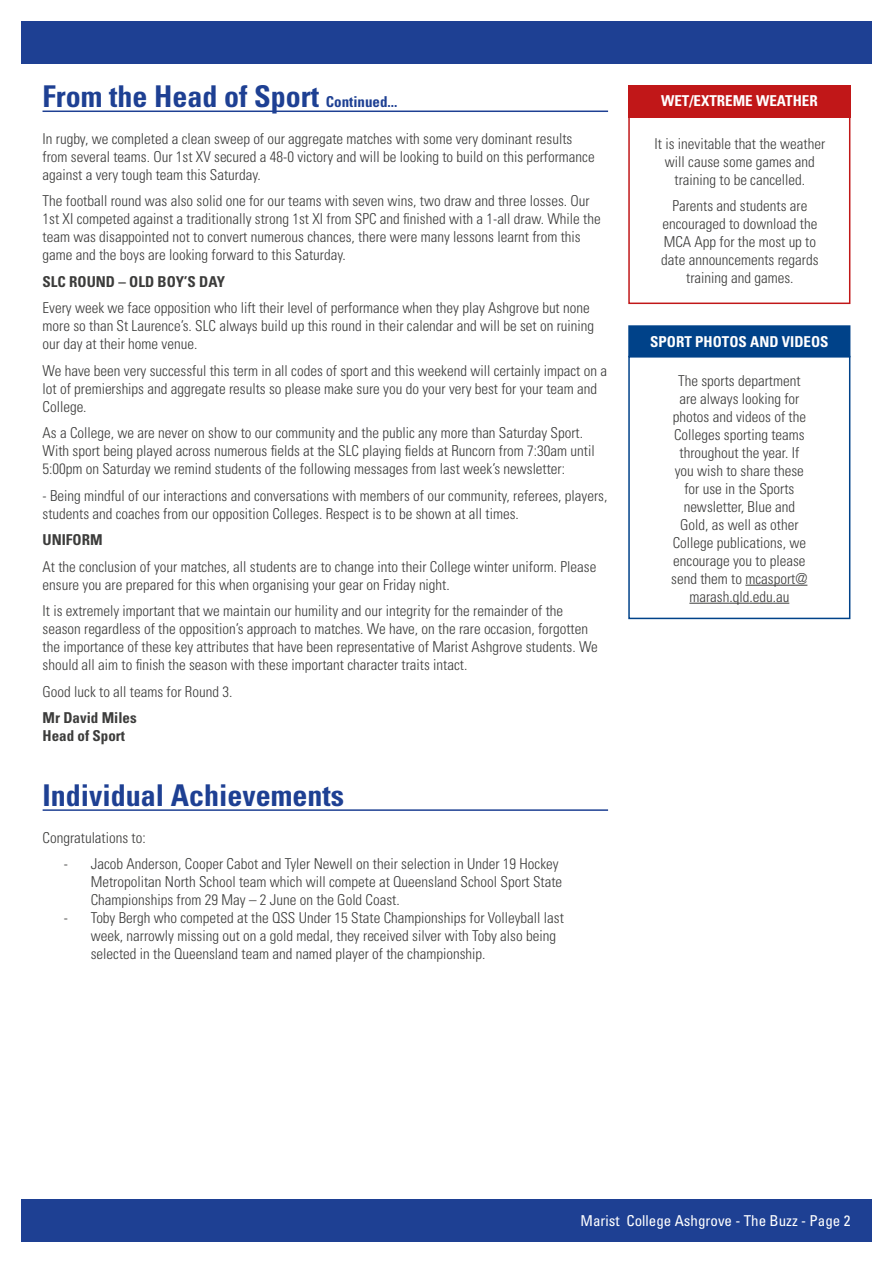
<style>
.page{position:relative;width:893px;height:1263px;background:#fff}
.page>*{position:absolute;margin:0;border:0;box-sizing:border-box;transform-origin:0 0}
.t1{font:700 condensed 30px "Univers LT Std";color:#1e4093}
.t2{font:300 condensed 15px/18px "Univers LT Std";color:#3c3c3b}
.t3{font:700 condensed 15px/18px "Univers LT Std";color:#3c3c3b}
.t4{font:700 condensed 15px "Univers LT Std";color:#fff}
.t5{font:condensed 15px "Univers LT Std";color:#fff}
.s1{font-size:15px}
</style>
<div class="page">
<div style="left:21px;top:1199px;width:851px;height:43px;background:#1e4093"></div>
<div style="left:21px;top:21px;width:851px;height:43px;background:#1e4093"></div>
<div style="left:628px;top:116px;width:222px;height:188px;border:2px solid #c11718"></div>
<div style="left:628px;top:85px;width:222px;height:32px;background:#c11718"></div>
<div style="left:628px;top:356px;width:222px;height:263px;border:2px solid #004289"></div>
<div style="left:629px;top:326px;width:221px;height:31px;background:#004289"></div>
<div style="left:628px;top:325px;width:222px;height:32px;border:2px solid #004289"></div>
<hr style="left:745px;top:585px;width:62px;height:1px;background:#3c3c3b">
<hr style="left:689px;top:603px;width:100px;height:1px;background:#3c3c3b">
<hr style="left:43px;top:111px;width:565px;height:1px;background:#1e4093">
<hr style="left:43px;top:809px;width:565px;height:2px;background:#1e4093">
<h1 class="t1" style="left:43px;top:78px;width:356px">From the Head of Sport <span class="s1">Continued...</span></h1>
<p class="t2" style="left:43px;top:129px;width:554px">In rugby, we completed a clean sweep of our aggregate matches with some very dominant results from several teams. Our 1st XV secured a 48-0 victory and will be looking to build on this performance against a very tough team this Saturday.</p>
<p class="t2" style="left:43px;top:192px;width:560px">The football round was also solid one for our teams with seven wins, two draw and three losses. Our 1st XI competed against a traditionally strong 1st XI from SPC and finished with a 1-all draw. While the team was disappointed not to convert numerous chances, there were many lessons learnt from this game and the boys are looking forward to this Saturday.</p>
<p class="t3" style="left:43px;top:272px;width:184px">SLC ROUND – OLD BOY’S DAY</p>
<p class="t2" style="left:43px;top:299px;width:553px">Every week we face opposition who lift their level of performance when they play Ashgrove but none more so than St Laurence’s. SLC always build up this round in their calendar and will be set on ruining our day at their home venue.</p>
<p class="t2" style="left:43px;top:361px;width:566px">We have been very successful this term in all codes of sport and this weekend will certainly impact on a lot of premierships and aggregate results so please make sure you do your very best for your team and<br>College.</p>
<p class="t2" style="left:43px;top:424px;width:554px">As a College, we are never on show to our community and the public any more than Saturday Sport.<br>With sport being played across numerous fields at the SLC playing fields at Runcorn from 7:30am until<br>5:00pm on Saturday we remind students of the following messages from last week’s newsletter:</p>
<p class="t2" style="left:43px;top:486px;width:566px">- Being mindful of our interactions and conversations with members of our community, referees, players, students and coaches from our opposition Colleges. Respect is to be shown at all times.</p>
<p class="t3" style="left:43px;top:531px;width:61px">UNIFORM</p>
<p class="t2" style="left:43px;top:558px;width:555px">At the conclusion of your matches, all students are to change into their College winter uniform. Please ensure you are prepared for this when organising your gear on Friday night.</p>
<p class="t2" style="left:43px;top:602px;width:557px">It is extremely important that we maintain our humility and our integrity for the remainder of the season regardless of the opposition’s approach to matches. We have, on the rare occasion, forgotten the importance of these key attributes that have been representative of Marist Ashgrove students. We should all aim to finish the season with these important character traits intact.</p>
<p class="t2" style="left:43px;top:683px;width:191px">Good luck to all teams for Round 3.</p>
<p class="t3" style="left:43px;top:709px;width:96px">Mr David Miles<br>Head of Sport</p>
<h1 class="t1" style="left:43px;top:776px;width:303px">Individual Achievements</h1>
<p class="t2" style="left:43px;top:828px;width:105px">Congratulations to:</p>
<p class="t2" style="left:91px;top:855px;width:473px;text-indent:-27px">- Jacob Anderson, Cooper Cabot and Tyler Newell on their selection in Under 19 Hockey<br>Metropolitan North School team which will compete at Queensland School Sport State<br>Championships from 29 May – 2 June on the Gold Coast.</p>
<p class="t2" style="left:91px;top:909px;width:475px;text-indent:-27px">- Toby Bergh who competed at the QSS Under 15 State Championships for Volleyball last week, narrowly missing out on a gold medal, they received silver with Toby also being selected in the Queensland team and named player of the championship.</p>
<p class="t4" style="left:661px;top:92px;width:158px">WET/EXTREME WEATHER</p>
<p class="t2" style="left:654px;top:134px;width:172px;text-align:center">It is inevitable that the weather will cause some games and training to be cancelled.</p>
<p class="t2" style="left:661px;top:197px;width:159px;text-align:center">Parents and students are encouraged to download the<br>MCA App for the most up to date announcements regards training and games.</p>
<p class="t4" style="left:650px;top:332px;width:180px">SPORT PHOTOS AND VIDEOS</p>
<p class="t2" style="left:671px;top:371px;width:138px;text-align:center">The sports department are always looking for photos and videos of the<br>Colleges sporting teams throughout the year. If you wish to share these for use in the Sports newsletter, Blue and<br>Gold, as well as other<br>College publications, we encourage you to please send them to mcasport@ marash.qld.edu.au</p>
<p class="t5" style="left:580px;top:1211px;width:271px">Marist College Ashgrove - The Buzz - Page 2</p>
</div>
